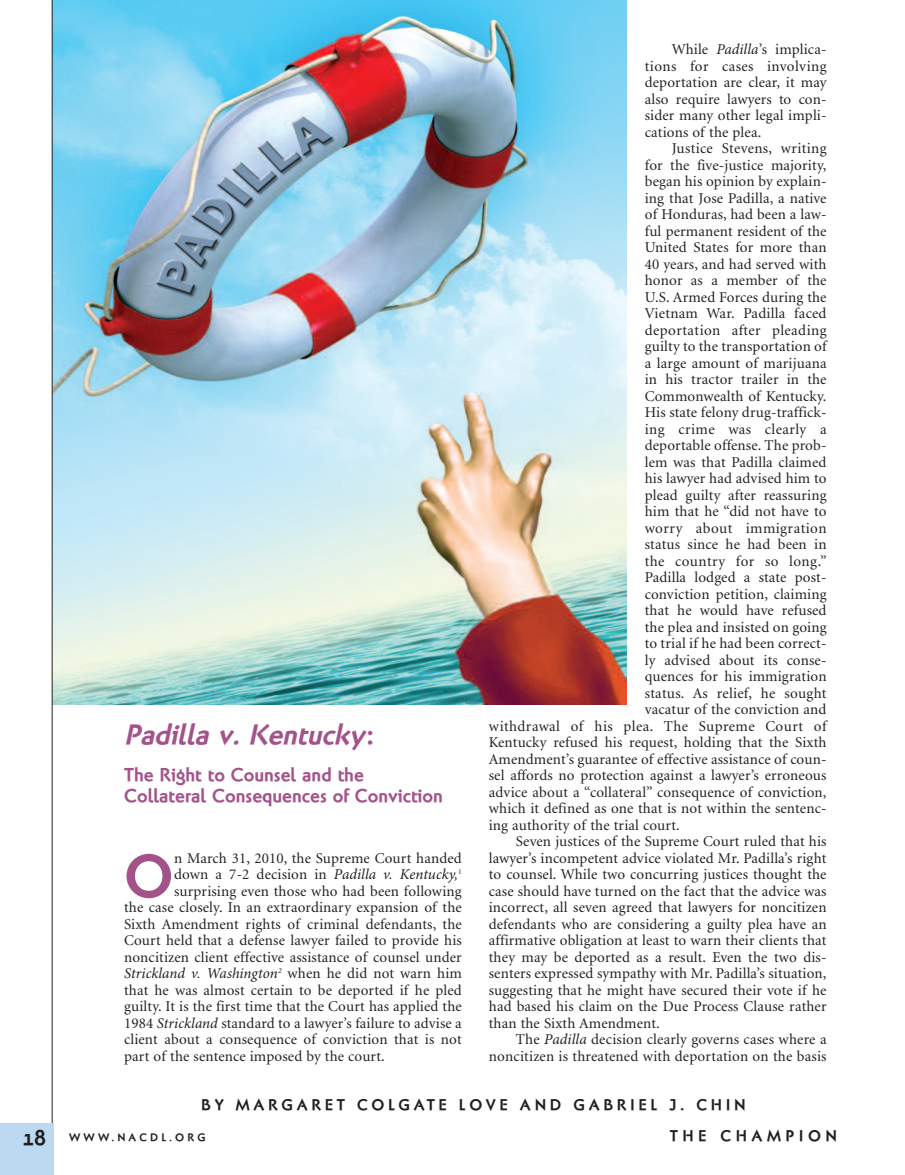
<style>
.page{position:relative;width:905px;height:1175px;background:#fff}
.page>*{position:absolute;margin:0;border:0;box-sizing:border-box;transform-origin:0 0}
.t1{font:700 57px "Naniara";color:#a3538a}
.t2{font:italic 700 27px "Naniara";color:#a3538a}
.t3{font:700 18px/21px "Naniara";color:#a3538a}
.t4{font:15px/16.5px "Minion";letter-spacing:.01em;color:#231f20;text-align:justify}
.t5{font:15px "Minion";letter-spacing:.03em;color:#231f20}
.t6{font:italic 15px "Minion Pro";color:#231f20}
.t7{font:700 15px "Naniara";letter-spacing:.24em;color:#231f20}
.t8{font:700 15px "Naniara";letter-spacing:.3em;color:#231f20}
.t9{font:700 10.5px "Naniara";letter-spacing:.3em;color:#231f20}
.s1{font-family:"Minion Pro";font-style:italic}
.s2{font-size:21px}
.s3{font-style:normal}
.s4{font-family:"Minion";font-style:normal}
</style>
<div class="page">
<img style="left:53px;top:0;width:573px;height:704px">
<svg style="left:51px;top:0;width:2px;height:1123px;background:#868a8d"></svg>
<div style="left:0;top:1123px;width:54px;height:51px;background:#bcd9f1"></div>
<p class="t4" style="left:644px;top:42px;width:183px;text-indent:27px">While <span class="s1">Padilla</span>’s implica&shy;tions for cases involving deportation are clear, it may also require lawyers to con&shy;sider many other legal impli&shy;cations of the plea.</p>
<p class="t4" style="left:671px;top:141px;width:156px">Justice Stevens, writing</p>
<p class="t4" style="left:644px;top:158px;width:183px">for the five-justice majority,</p>
<p class="t4" style="left:644px;top:174px;width:183px">began his opinion by explain-</p>
<p class="t4" style="left:644px;top:191px;width:183px">ing that Jose Padilla, a native</p>
<p class="t4" style="left:644px;top:207px;width:183px">of Honduras, had been a law-</p>
<p class="t4" style="left:644px;top:224px;width:183px">ful permanent resident of the</p>
<p class="t4" style="left:644px;top:240px;width:183px">United States for more than</p>
<p class="t4" style="left:644px;top:257px;width:183px">40 years, and had served with</p>
<p class="t4" style="left:644px;top:273px;width:183px">honor as a member of the</p>
<p class="t4" style="left:644px;top:290px;width:183px">U.S. Armed Forces during the</p>
<p class="t4" style="left:644px;top:306px;width:183px">Vietnam War. Padilla faced</p>
<p class="t5" style="left:644px;top:324px;width:183px">deportation after pleading</p>
<p class="t4" style="left:644px;top:339px;width:183px">guilty to the transportation of</p>
<p class="t4" style="left:644px;top:356px;width:183px">a large amount of marijuana</p>
<p class="t4" style="left:644px;top:372px;width:183px">in his tractor trailer in the</p>
<p class="t4" style="left:644px;top:389px;width:183px">Commonwealth of Kentucky.</p>
<p class="t4" style="left:644px;top:405px;width:183px">His state felony drug-traffick-</p>
<p class="t5" style="left:644px;top:423px;width:183px">ing crime was clearly a</p>
<p class="t4" style="left:644px;top:438px;width:183px">deportable offense. The prob-</p>
<p class="t4" style="left:644px;top:455px;width:183px">lem was that Padilla claimed</p>
<p class="t4" style="left:644px;top:471px;width:183px">his lawyer had advised him to</p>
<p class="t4" style="left:644px;top:488px;width:183px">plead guilty after reassuring</p>
<p class="t4" style="left:644px;top:504px;width:183px">him that he “did not have to</p>
<p class="t5" style="left:644px;top:522px;width:183px">worry about immigration</p>
<p class="t4" style="left:644px;top:537px;width:183px">status since he had been in</p>
<p class="t5" style="left:644px;top:555px;width:183px">the country for so long.”</p>
<p class="t4" style="left:644px;top:570px;width:183px">Padilla lodged a state post-</p>
<p class="t4" style="left:644px;top:587px;width:183px">conviction petition, claiming</p>
<p class="t4" style="left:644px;top:603px;width:183px">that he would have refused</p>
<p class="t4" style="left:644px;top:620px;width:183px">the plea and insisted on going</p>
<p class="t4" style="left:644px;top:636px;width:183px">to trial if he had been correct-</p>
<p class="t4" style="left:644px;top:653px;width:183px">ly advised about its conse-</p>
<p class="t4" style="left:644px;top:669px;width:183px">quences for his immigration</p>
<p class="t4" style="left:644px;top:686px;width:183px">status. As relief, he sought</p>
<p class="t4" style="left:644px;top:702px;width:183px">vacatur of the conviction and</p>
<p class="t5" style="left:489px;top:720px;width:339px">withdrawal of his plea. The Supreme Court of</p>
<p class="t4" style="left:489px;top:735px;width:339px">Kentucky refused his request, holding that the Sixth</p>
<p class="t4" style="left:489px;top:752px;width:339px">Amendment’s guarantee of effective assistance of coun-</p>
<p class="t4" style="left:489px;top:768px;width:339px">sel affords no protection against a lawyer’s erroneous</p>
<p class="t4" style="left:489px;top:785px;width:339px">advice about a “collateral” consequence of conviction,</p>
<p class="t4" style="left:489px;top:801px;width:339px">which it defined as one that is not within the sentenc-</p>
<p class="t4" style="left:489px;top:818px;width:192px">ing authority of the trial court.</p>
<p class="t4" style="left:516px;top:834px;width:312px">Seven justices of the Supreme Court ruled that his</p>
<p class="t4" style="left:489px;top:851px;width:339px">lawyer’s incompetent advice violated Mr. Padilla’s right</p>
<p class="t4" style="left:489px;top:867px;width:339px">to counsel. While two concurring justices thought the</p>
<p class="t4" style="left:489px;top:884px;width:339px">case should have turned on the fact that the advice was</p>
<p class="t4" style="left:489px;top:900px;width:339px">incorrect, all seven agreed that lawyers for noncitizen</p>
<p class="t4" style="left:489px;top:917px;width:339px">defendants who are considering a guilty plea have an</p>
<p class="t4" style="left:489px;top:933px;width:339px">affirmative obligation at least to warn their clients that</p>
<p class="t4" style="left:489px;top:950px;width:339px">they may be deported as a result. Even the two dis-</p>
<p class="t4" style="left:489px;top:966px;width:339px">senters expressed sympathy with Mr. Padilla’s situation,</p>
<p class="t4" style="left:489px;top:983px;width:339px">suggesting that he might have secured their vote if he</p>
<p class="t4" style="left:489px;top:999px;width:339px">had based his claim on the Due Process Clause rather</p>
<p class="t4" style="left:489px;top:1016px;width:172px">than the Sixth Amendment.</p>
<p class="t4" style="left:516px;top:1032px;width:312px">The <span class="s1">Padilla</span> decision clearly governs cases where a</p>
<p class="t4" style="left:489px;top:1049px;width:339px">noncitizen is threatened with deportation on the basis</p>
<p class="t7" style="left:201px;top:1099px;width:546px">BY MARGARET COLGATE LOVE AND GABRIEL J. CHIN</p>
<p class="t9" style="left:22px;top:1133px;width:185px"><span class="s2">18</span> WWW.NACDL.ORG</p>
<p class="t8" style="left:669px;top:1130px;width:169px">THE CHAMPION</p>
<h2 class="t2" style="left:124px;top:724px;width:251px">Padilla v. Kentucky <span class="s3">:</span></h2>
<p class="t3" style="left:124px;top:766px;width:320px">The Right to Counsel and the<br>Collateral Consequences of Conviction</p>
<p class="t4" style="left:124px;top:851px;width:339px;text-align:right">n March 31, 2010, the Supreme Court handed<br>down a 7-2 decision in <span class="s1">Padilla v. Kentucky,</span><sup>1 </sup>surprising even those who had been following<br>the case closely. In an extraordinary expansion of the Sixth Amendment rights of criminal defendants, the Court held that a defense lawyer failed to provide his noncitizen client effective assistance of counsel under</p>
<p class="t6" style="left:124px;top:967px;width:339px">Strickland v. Washington<sup>2</sup> <span class="s4">when he did not warn him</span></p>
<p class="t4" style="left:124px;top:983px;width:339px">that he was almost certain to be deported if he pled guilty. It is the first time that the Court has applied the 1984 <span class="s1">Strickland</span> standard to a lawyer’s failure to advise a client about a consequence of conviction that is not part of the sentence imposed by the court.</p>
<h1 class="t1" style="left:124px;top:854px;width:51px">O</h1>
</div>
